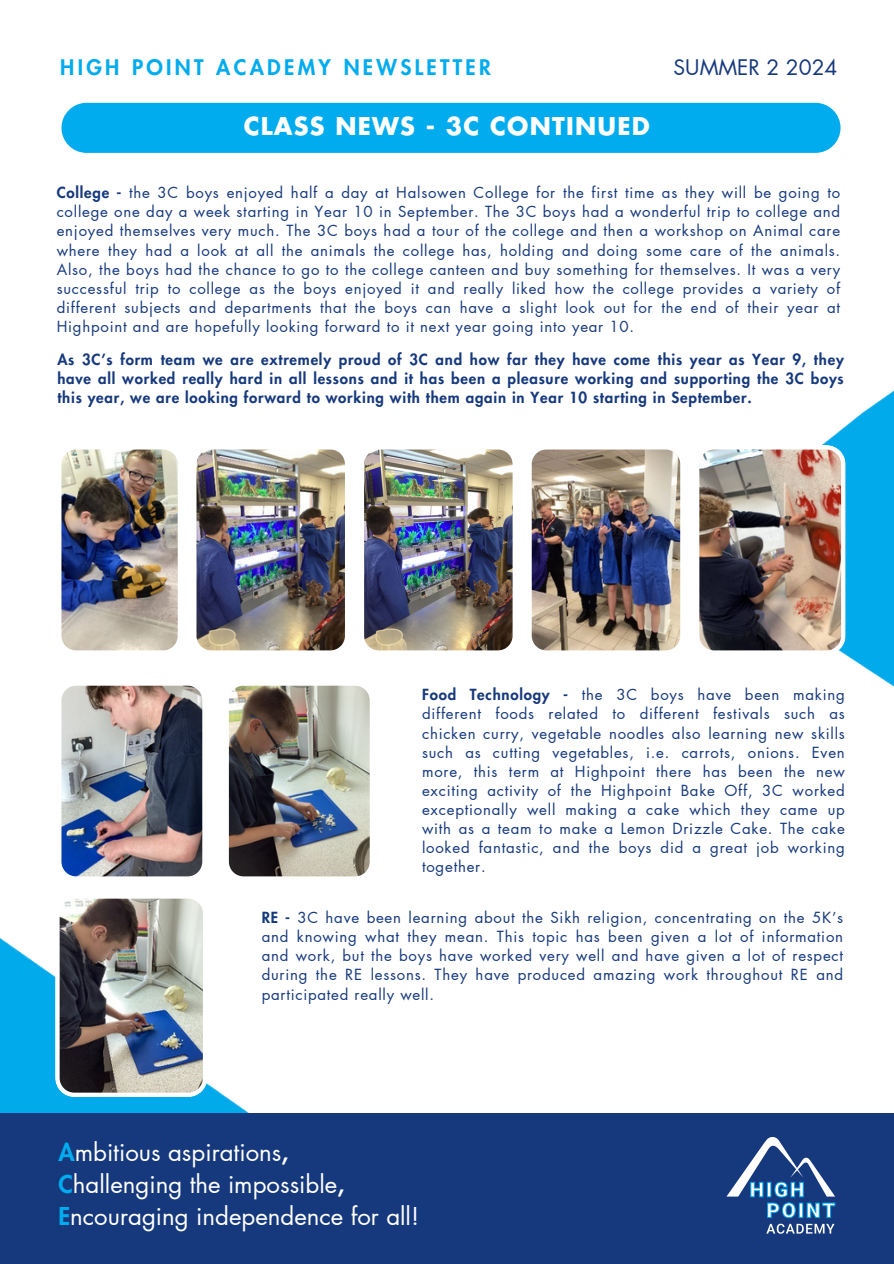
<style>
.page{position:relative;width:894px;height:1264px;background:#fff}
.page>*{position:absolute;margin:0;border:0;box-sizing:border-box;transform-origin:0 0}
.t1{font:24px/31.5px "Futura LT Pro";color:#fff}
.t2{font:700 24px "Futura LT Pro";letter-spacing:.05em;color:#fff}
.t3{font:800 21px "Futura LT Pro";letter-spacing:.16em;color:#00acee}
.t4{font:21px "Futura LT Pro";color:#16397d}
.t5{font:15px/19.2px "Futura LT Pro";letter-spacing:.05em;color:#16397d;text-align:justify}
.t6{font:800 15px/19.2px "Futura LT Pro";letter-spacing:.05em;color:#16397d;text-align:justify}
.s1{font-weight:800}
.s2{font-weight:800;color:#00acee}
</style>
<div class="page">
<img style="left:822px;top:391px;width:71px;height:295px">
<img style="left:0;top:938px;width:250px;height:175px">
<div style="left:61px;top:103px;width:779px;height:50px;background:#00acee;border-radius:25px"></div>
<div style="left:0;top:1113px;width:893px;height:150px;background:#16397d"></div>
<svg style="left:726px;top:1137px;width:108px;height:80px"></svg>
<svg style="left:766px;top:1223px;width:68px;height:10px"></svg>
<img style="left:61px;top:449px;width:117px;height:202px">
<img style="left:196px;top:449px;width:149px;height:202px">
<img style="left:364px;top:449px;width:149px;height:202px">
<img style="left:531px;top:449px;width:150px;height:202px">
<img style="left:699px;top:445px;width:146px;height:209px">
<img style="left:61px;top:685px;width:142px;height:192px">
<img style="left:228px;top:685px;width:142px;height:192px">
<img style="left:55px;top:898px;width:152px;height:198px">
<h4 class="t3" style="left:60px;top:57px;width:432px">HIGH POINT ACADEMY NEWSLETTER</h4>
<h1 class="t4" style="left:673px;top:57px;width:165px">SUMMER 2 2024</h1>
<h3 class="t2" style="left:244px;top:115px;width:407px">CLASS NEWS - 3C CONTINUED</h3>
<h5 class="t5" style="left:57px;top:184px;width:784px"><span class="s1">College -</span> the 3C boys enjoyed half a day at Halsowen College for the first time as they will be going to college one day a week starting in Year 10 in September. The 3C boys had a wonderful trip to college and enjoyed themselves very much. The 3C boys had a tour of the college and then a workshop on Animal care where they had a look at all the animals the college has, holding and doing some care of the animals.<br>Also, the boys had the chance to go to the college canteen and buy something for themselves. It was a very successful trip to college as the boys enjoyed it and really liked how the college provides a variety of different subjects and departments that the boys can have a slight look out for the end of their year at Highpoint and are hopefully looking forward to it next year going into year 10.</h5>
<p class="t6" style="left:57px;top:350px;width:787px">As 3C’s form team we are extremely proud of 3C and how far they have come this year as Year 9, they have all worked really hard in all lessons and it has been a pleasure working and supporting the 3C boys this year, we are looking forward to working with them again in Year 10 starting in September.</p>
<p class="t5" style="left:422px;top:685px;width:424px"><span class="s1">Food Technology -</span> the 3C boys have been making different foods related to different festivals such as chicken curry, vegetable noodles also learning new skills such as cutting vegetables, i.e. carrots, onions. Even more, this term at Highpoint there has been the new exciting activity of the Highpoint Bake Off, 3C worked exceptionally well making a cake which they came up with as a team to make a Lemon Drizzle Cake. The cake looked fantastic, and the boys did a great job working together.</p>
<p class="t5" style="left:262px;top:908px;width:582px"><span class="s1">RE -</span> 3C have been learning about the Sikh religion, concentrating on the 5K’s and knowing what they mean. This topic has been given a lot of information and work, but the boys have worked very well and have given a lot of respect during the RE lessons. They have produced amazing work throughout RE and participated really well.</p>
<p class="t1" style="left:58px;top:1137px;width:362px"><span class="s2">A</span>mbitious aspirations<span class="s1">,<br></span><span class="s2">C</span>hallenging the impossible<span class="s1">,<br></span><span class="s2">E</span>ncouraging independence for all!</p>
</div>
